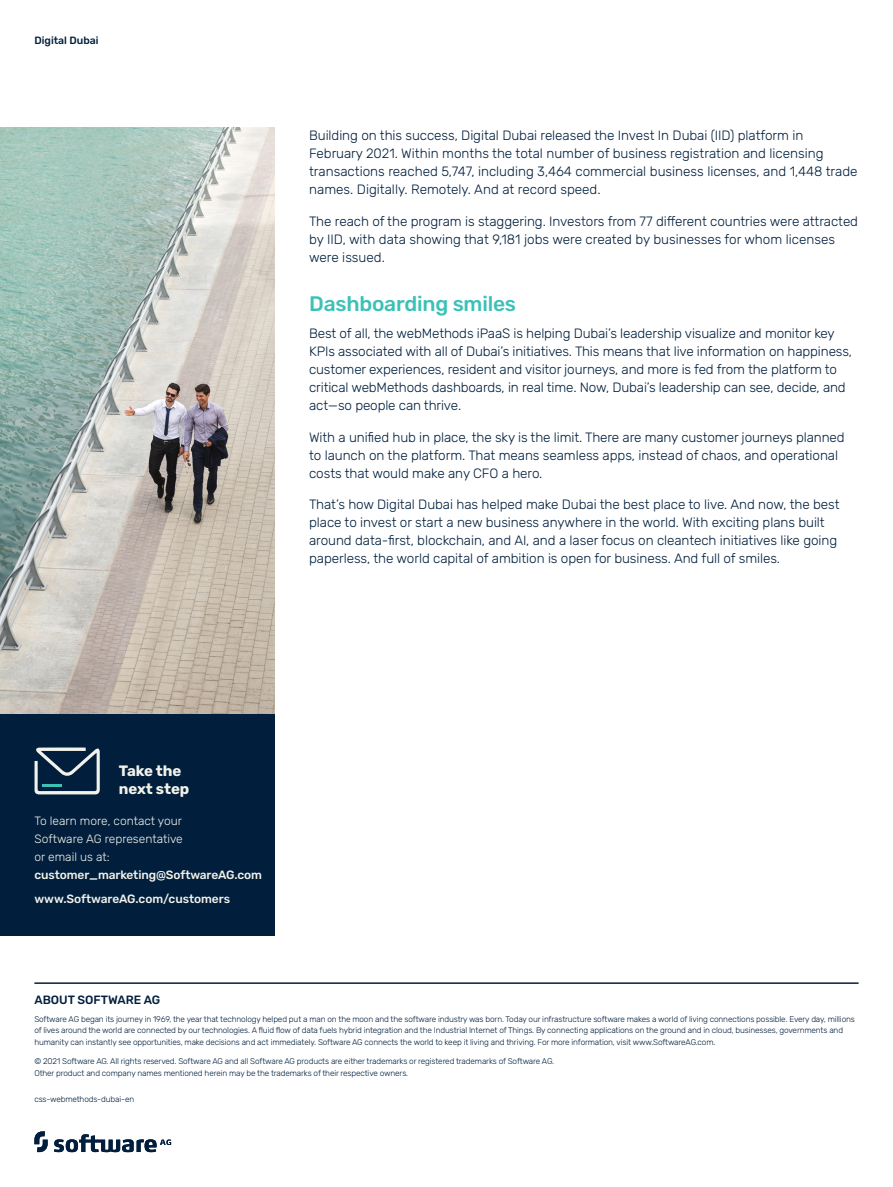
<style>
.page{position:relative;width:893px;height:1187px;background:#fff}
.page>*{position:absolute;margin:0;border:0;box-sizing:border-box;transform-origin:0 0}
.Headline_2_-_14_18{font:500 21px "Rubik";letter-spacing:-.01em;color:#3cc1b7}
.Box_Title_-_10_12__D{font:700 15px/18px "Rubik";letter-spacing:-.005em;color:#f2f2ea}
.Body_1_-_9_12__Dark{font:300 13.5px/18px "Rubik";letter-spacing:-.005em;color:#011f3d}
.Box_Text_-_8_12__Dar{font:300 12px/18px "Rubik";color:#f2f2ea}
.Box_Text_-_8_12__Dar-2{font:500 12px "Rubik";letter-spacing:-.005em;color:#f2f2ea}
.t1{font:500 12px "Rubik";color:#011f3d}
.t2{font:500 10.5px "Rubik";color:#011f3d}
.Doc_Name_-_5_5_7_5{font:300 8.25px/11.2px "Rubik";letter-spacing:-.015em;color:#011f3d}
.s1{font-weight:500}
</style>
<div class="page">
<svg style="left:34px;top:1131px;width:137px;height:21px"></svg>
<hr style="left:34px;top:982px;width:825px;height:1px;background:#011f3d">
<img style="left:0;top:128px;width:275px;height:586px">
<div style="left:0;top:714px;width:275px;height:221px;background:#011f3d"></div>
<svg style="left:35px;top:747px;width:65px;height:47px"></svg>
<hr style="left:43px;top:783px;width:19px;height:3px;background:#3cc1b7">
<p class="t2" style="left:34px;top:35px;width:66px">Digital Dubai</p>
<p class="Body_1_-_9_12__Dark" style="left:309px;top:127px;width:550px">Building on this success, Digital Dubai released the Invest In Dubai (IID) platform in February 2021. Within months the total number of business registration and licensing transactions reached 5,747, including 3,464 commercial business licenses, and 1,448 trade names. Digitally. Remotely. And at record speed.</p>
<p class="Body_1_-_9_12__Dark" style="left:309px;top:212px;width:550px">The reach of the program is staggering. Investors from 77 different countries were attracted by IID, with data showing that 9,181 jobs were created by businesses for whom licenses were issued.</p>
<p class="Headline_2_-_14_18" style="left:309px;top:292px;width:209px">Dashboarding smiles</p>
<p class="Body_1_-_9_12__Dark" style="left:309px;top:325px;width:544px">Best of all, the webMethods iPaaS is helping Dubai’s leadership visualize and monitor key KPIs associated with all of Dubai’s initiatives. This means that live information on happiness, customer experiences, resident and visitor journeys, and more is fed from the platform to critical webMethods dashboards, in real time. Now, Dubai’s leadership can see, decide, and act—so people can thrive.</p>
<p class="Body_1_-_9_12__Dark" style="left:309px;top:428px;width:537px">With a unified hub in place, the sky is the limit. There are many customer journeys planned to launch on the platform. That means seamless apps, instead of chaos, and operational costs that would make any CFO a hero.</p>
<p class="Body_1_-_9_12__Dark" style="left:309px;top:496px;width:532px">That’s how Digital Dubai has helped make Dubai the best place to live. And now, the best place to invest or start a new business anywhere in the world. With exciting plans built around data-first, blockchain, and AI, and a laser focus on cleantech initiatives like going paperless, the world capital of ambition is open for business. And full of smiles.</p>
<p class="Box_Title_-_10_12__D" style="left:119px;top:762px;width:72px">Take the next step</p>
<p class="Box_Text_-_8_12__Dar" style="left:35px;top:811px;width:229px">To learn more, contact your<br>Software AG representative<br>or email us at: <span class="s1">customer_marketing@SoftwareAG.com</span></p>
<p class="Box_Text_-_8_12__Dar-2" style="left:35px;top:891px;width:197px">www.SoftwareAG.com/customers</p>
<p class="t1" style="left:34px;top:993px;width:127px">ABOUT SOFTWARE AG</p>
<p class="Doc_Name_-_5_5_7_5" style="left:34px;top:1013px;width:822px">Software AG began its journey in 1969, the year that technology helped put a man on the moon and the software industry was born. Today our infrastructure software makes a world of living connections possible. Every day, millions of lives around the world are connected by our technologies. A fluid flow of data fuels hybrid integration and the Industrial Internet of Things. By connecting applications on the ground and in cloud, businesses, governments and humanity can instantly see opportunities, make decisions and act immediately. Software AG connects the world to keep it living and thriving. For more information, visit www.SoftwareAG.com.</p>
<p class="Doc_Name_-_5_5_7_5" style="left:34px;top:1056px;width:521px">© 2021 Software AG. All rights reserved. Software AG and all Software AG products are either trademarks or registered trademarks of Software AG.<br>Other product and company names mentioned herein may be the trademarks of their respective owners.</p>
<p class="Doc_Name_-_5_5_7_5" style="left:34px;top:1093px;width:101px">css-webmethods-dubai-en</p>
</div>
